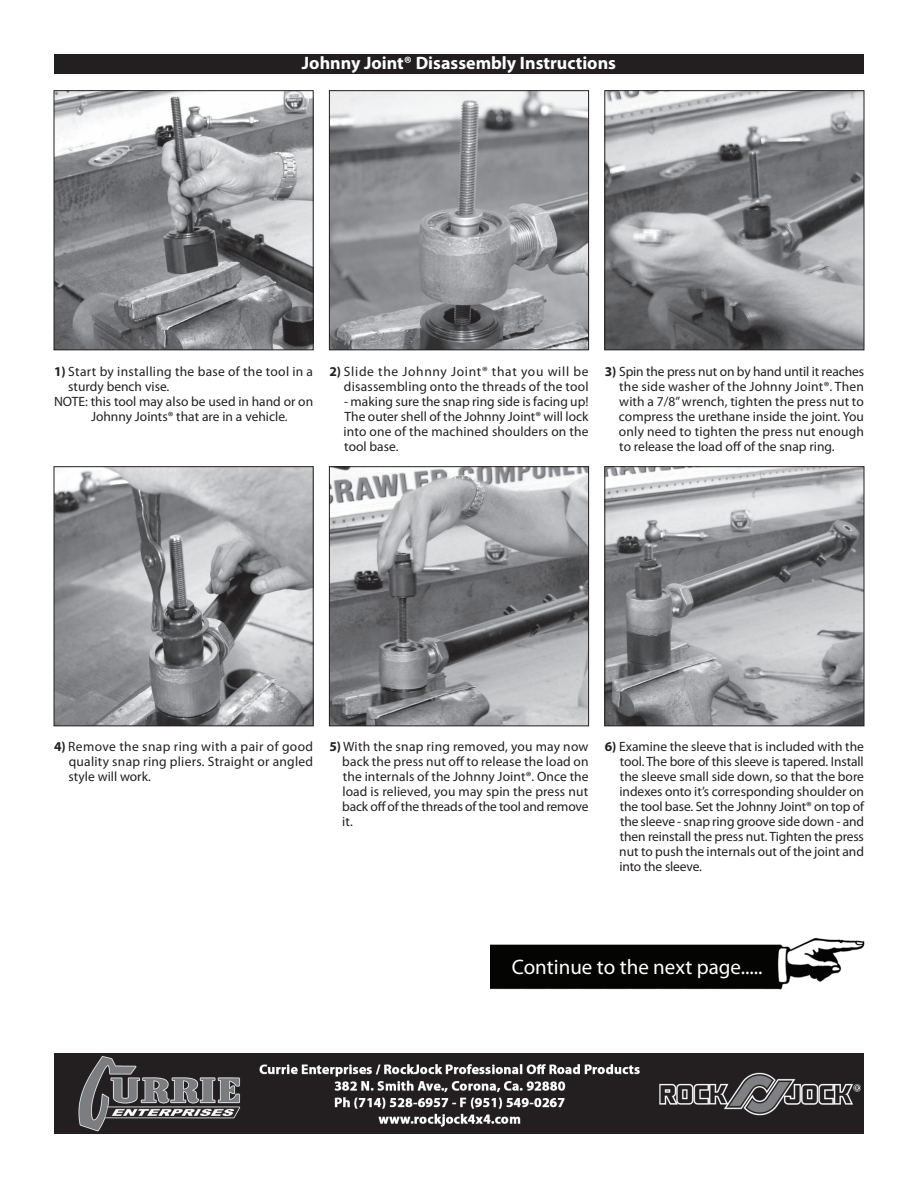
<style>
.page{position:relative;width:918px;height:1188px;background:#fff}
.page>*{position:absolute;margin:0;border:0;box-sizing:border-box;transform-origin:0 0}
.t1{font:21px "Myriad Pro";color:#fff}
.t2{font:700 18px "Myriad Pro";color:#fff}
.t3{font:13.5px/15px "Myriad Pro";letter-spacing:.005em;color:#231f20;text-align:justify}
.t4{font:13.5px "Myriad Pro";letter-spacing:.025em;color:#231f20}
.s1{font-weight:700}
</style>
<div class="page">
<div style="left:54px;top:54px;width:810px;height:19px;background:#231f20"></div>
<img style="left:56px;top:92px;width:255px;height:256px">
<div style="left:54px;top:90px;width:259px;height:260px;border:1px solid #231f20"></div>
<img style="left:331px;top:92px;width:256px;height:256px">
<div style="left:329px;top:90px;width:260px;height:260px;border:1px solid #231f20"></div>
<img style="left:607px;top:92px;width:255px;height:256px">
<div style="left:605px;top:90px;width:259px;height:260px;border:1px solid #231f20"></div>
<img style="left:56px;top:468px;width:255px;height:256px">
<div style="left:54px;top:466px;width:259px;height:260px;border:1px solid #231f20"></div>
<img style="left:331px;top:468px;width:256px;height:256px">
<div style="left:329px;top:466px;width:260px;height:260px;border:1px solid #231f20"></div>
<img style="left:607px;top:468px;width:255px;height:256px">
<div style="left:605px;top:466px;width:259px;height:260px;border:1px solid #231f20"></div>
<img style="left:491px;top:937px;width:374px;height:53px">
<img style="left:54px;top:1053px;width:810px;height:81px">
<h2 class="t2" style="left:302px;top:51px;width:316px">Johnny Joint® Disassembly Instructions</h2>
<p class="t4" style="left:54px;top:363px;width:261px"><span class="s1">1)</span> Start by installing the base of the tool in a</p>
<p class="t3" style="left:68px;top:379px;width:103px">sturdy bench vise.</p>
<p class="t3" style="left:54px;top:394px;width:261px">NOTE: this tool may also be used in hand or on</p>
<p class="t3" style="left:91px;top:409px;width:198px">Johnny Joints® that are in a vehicle.</p>
<p class="t3" style="left:329px;top:364px;width:261px;text-align:right"><span class="s1">2)</span> Slide the Johnny Joint® that you will be disassembling onto the threads of the tool</p>
<p class="t3" style="left:344px;top:394px;width:247px">- making sure the snap ring side is facing up!<br>The outer shell of the Johnny Joint® will lock into one of the machined shoulders on the tool base.</p>
<p class="t3" style="left:619px;top:364px;width:247px;text-indent:-14px"><span class="s1">3)</span> Spin the press nut on by hand until it reaches the side washer of the Johnny Joint®. Then with a 7/8” wrench, tighten the press nut to compress the urethane inside the joint. You only need to tighten the press nut enough to release the load off of the snap ring.</p>
<p class="t3" style="left:69px;top:739px;width:246px;text-indent:-15px"><span class="s1">4)</span> Remove the snap ring with a pair of good quality snap ring pliers. Straight or angled style will work.</p>
<p class="t3" style="left:342px;top:739px;width:248px;text-indent:-13px"><span class="s1">5)</span> With the snap ring removed, you may now back the press nut off to release the load on the internals of the Johnny Joint®. Once the load is relieved, you may spin the press nut back off of the threads of the tool and remove it.</p>
<p class="t3" style="left:619px;top:739px;width:246px;text-indent:-15px"><span class="s1">6)</span> Examine the sleeve that is included with the tool. The bore of this sleeve is tapered. Install the sleeve small side down, so that the bore indexes onto it’s corresponding shoulder on the tool base. Set the Johnny Joint® on top of the sleeve - snap ring groove side down - and then reinstall the press nut. Tighten the press nut to push the internals out of the joint and into the sleeve.</p>
<h1 class="t1" style="left:512px;top:954px;width:252px">Continue to the next page.....</h1>
</div>
